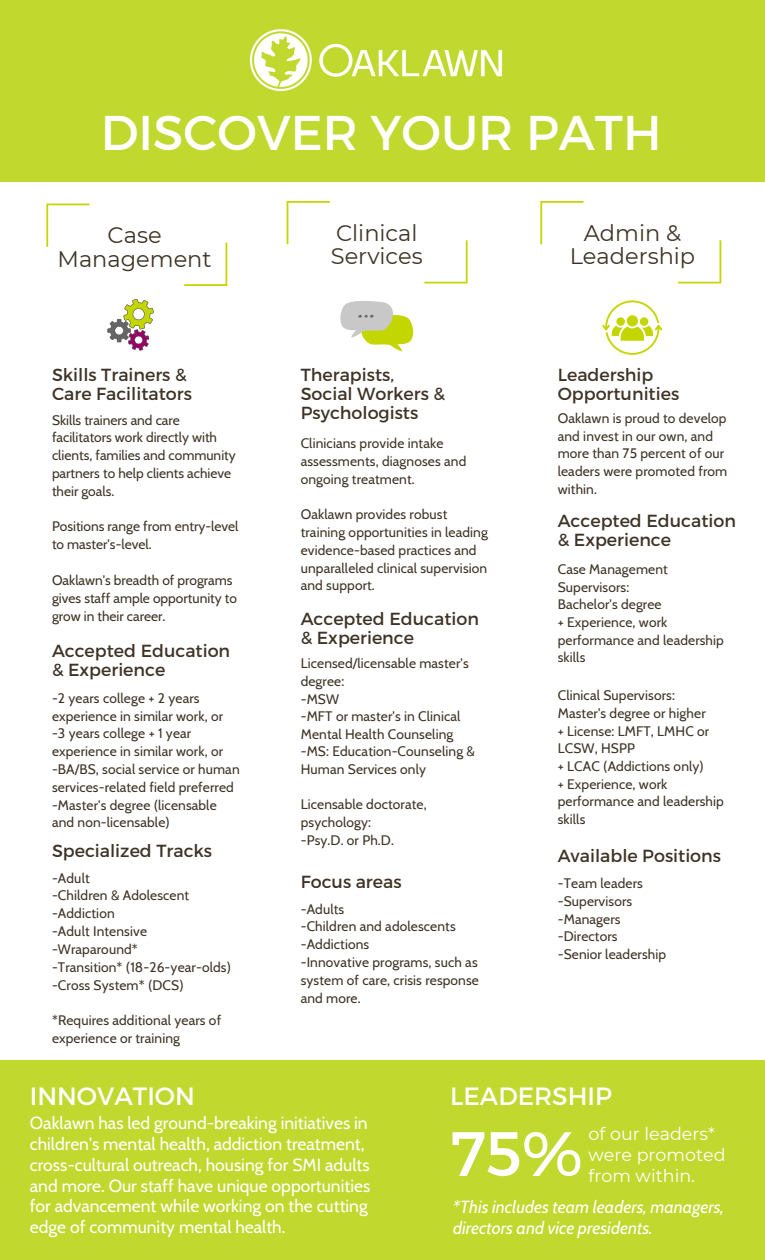
<style>
.page{position:relative;width:765px;height:1260px;background:#fff}
.page>*{position:absolute;margin:0;border:0;box-sizing:border-box;transform-origin:0 0}
.t1{font:62.5px "Montserrat";color:#fff}
.t2{font:48.75px "Montserrat";color:#fff}
.t3{font:25px "Montserrat";color:#fff}
.t4{font:22.5px/23.4px "Montserrat";color:#3e3326;text-align:center}
.t5{font:17.5px/20.8px "Cabin";color:#fff}
.t6{font:17.5px/18.9px "Montserrat";color:#3e3326}
.t7{font:italic 17.5px/20.8px "Cabin";color:#fff}
.t8{font:17.5px "Montserrat";color:#fff}
.t9{font:13.75px/17.8px "Cabin";letter-spacing:.01em;color:#3e3326}
</style>
<div class="page">
<div style="left:0;top:0;width:765px;height:181px;background:#c1d82e"></div>
<svg style="left:340px;top:301px;width:74px;height:51px"></svg>
<svg style="left:107px;top:299px;width:47px;height:52px"></svg>
<svg style="left:46px;top:204px;width:44px;height:43px"></svg>
<svg style="left:184px;top:243px;width:43px;height:43px"></svg>
<svg style="left:287px;top:201px;width:43px;height:43px"></svg>
<svg style="left:424px;top:240px;width:44px;height:44px"></svg>
<svg style="left:540px;top:201px;width:44px;height:43px"></svg>
<svg style="left:678px;top:240px;width:43px;height:44px"></svg>
<svg style="left:602px;top:300px;width:60px;height:55px"></svg>
<div style="left:0;top:1060px;width:765px;height:200px;background:#c1d82e"></div>
<p class="t2" style="left:101px;top:101px;width:562px">DISCOVER YOUR PATH</p>
<p class="t4" style="left:58px;top:224px;width:156px">Case<br>Management</p>
<p class="t4" style="left:331px;top:221px;width:93px;text-align:left">Clinical<br>Services</p>
<p class="t4" style="left:570px;top:221px;width:127px">Admin &amp;<br>Leadership</p>
<p class="t6" style="left:52px;top:365px;width:141px">Skills Trainers &amp;<br>Care Facilitators</p>
<p class="t9" style="left:52px;top:411px;width:185px">Skills trainers and care facilitators work directly with clients, families and community partners to help clients achieve their goals.</p>
<p class="t9" style="left:52px;top:518px;width:188px">Positions range from entry-level to master's-level.</p>
<p class="t9" style="left:52px;top:571px;width:187px">Oaklawn's breadth of programs gives staff ample opportunity to grow in their career.</p>
<p class="t6" style="left:52px;top:640px;width:180px">Accepted Education &amp; Experience</p>
<p class="t9" style="left:52px;top:689px;width:173px">-2 years college + 2 years experience in similar work, or</p>
<p class="t9" style="left:52px;top:725px;width:173px">-3 years college + 1 year experience in similar work, or</p>
<p class="t9" style="left:52px;top:760px;width:189px">-BA/BS, social service or human services-related field preferred</p>
<p class="t9" style="left:52px;top:796px;width:166px">-Master's degree (licensable and non-licensable)</p>
<p class="t6" style="left:52px;top:840px;width:162px">Specialized Tracks</p>
<p class="t9" style="left:52px;top:869px;width:39px">-Adult</p>
<p class="t9" style="left:52px;top:887px;width:139px">-Children &amp; Adolescent</p>
<p class="t9" style="left:52px;top:904px;width:64px">-Addiction</p>
<p class="t9" style="left:52px;top:922px;width:97px">-Adult Intensive</p>
<p class="t9" style="left:52px;top:940px;width:87px">-Wraparound*</p>
<p class="t9" style="left:52px;top:958px;width:181px">-Transition* (18-26-year-olds)</p>
<p class="t9" style="left:52px;top:976px;width:133px">-Cross System* (DCS)</p>
<p class="t9" style="left:52px;top:1011px;width:171px">*Requires additional years of experience or training</p>
<p class="t6" style="left:301px;top:365px;width:95px">Therapists,</p>
<p class="t6" style="left:301px;top:384px;width:146px">Social Workers &amp;<br>Psychologists</p>
<p class="t9" style="left:301px;top:434px;width:167px">Clinicians provide intake assessments, diagnoses and ongoing treatment.</p>
<p class="t9" style="left:301px;top:505px;width:189px">Oaklawn provides robust training opportunities in leading evidence-based practices and unparalleled clinical supervision and support.</p>
<p class="t6" style="left:301px;top:608px;width:180px">Accepted Education &amp; Experience</p>
<p class="t9" style="left:301px;top:655px;width:170px">Licensed/licensable master's degree:</p>
<p class="t9" style="left:301px;top:690px;width:40px">-MSW</p>
<p class="t9" style="left:301px;top:707px;width:161px">-MFT or master's in Clinical<br>Mental Health Counseling</p>
<p class="t9" style="left:301px;top:743px;width:176px">-MS: Education-Counseling &amp;<br>Human Services only</p>
<p class="t9" style="left:301px;top:796px;width:127px">Licensable doctorate, psychology:</p>
<p class="t9" style="left:301px;top:831px;width:95px">-Psy.D. or Ph.D.</p>
<p class="t6" style="left:301px;top:871px;width:102px">Focus areas</p>
<p class="t9" style="left:301px;top:900px;width:45px">-Adults</p>
<p class="t9" style="left:301px;top:918px;width:156px">-Children and adolescents</p>
<p class="t9" style="left:301px;top:935px;width:70px">-Addictions</p>
<p class="t9" style="left:301px;top:953px;width:180px;text-align:justify">-Innovative programs, such as system of care, crisis response and more.</p>
<p class="t6" style="left:558px;top:365px;width:123px">Leadership<br>Opportunities</p>
<p class="t9" style="left:558px;top:409px;width:171px">Oaklawn is proud to develop and invest in our own, and more than 75 percent of our leaders were promoted from within.</p>
<p class="t6" style="left:558px;top:511px;width:180px">Accepted Education &amp; Experience</p>
<p class="t9" style="left:558px;top:560px;width:112px">Case Management<br>Supervisors:</p>
<p class="t9" style="left:558px;top:595px;width:105px">Bachelor's degree</p>
<p class="t9" style="left:558px;top:613px;width:168px">+ Experience, work performance and leadership skills</p>
<p class="t9" style="left:558px;top:687px;width:119px">Clinical Supervisors:</p>
<p class="t9" style="left:558px;top:704px;width:149px">Master's degree or higher</p>
<p class="t9" style="left:558px;top:722px;width:153px">+ License: LMFT, LMHC or<br>LCSW, HSPP</p>
<p class="t9" style="left:558px;top:757px;width:148px">+ LCAC (Addictions only)</p>
<p class="t9" style="left:558px;top:775px;width:168px">+ Experience, work performance and leadership skills</p>
<p class="t6" style="left:558px;top:845px;width:165px">Available Positions</p>
<p class="t9" style="left:558px;top:874px;width:87px">-Team leaders</p>
<p class="t9" style="left:558px;top:892px;width:76px">-Supervisors</p>
<p class="t9" style="left:558px;top:910px;width:64px">-Managers</p>
<p class="t9" style="left:558px;top:928px;width:61px">-Directors</p>
<p class="t9" style="left:558px;top:945px;width:110px">-Senior leadership</p>
<p class="t3" style="left:30px;top:1079px;width:167px">INNOVATION</p>
<p class="t5" style="left:30px;top:1113px;width:342px">Oaklawn has led ground-breaking initiatives in children's mental health, addiction treatment, cross-cultural outreach, housing for SMI adults and more. Our staff have unique opportunities for advancement while working on the cutting edge of community mental health.</p>
<p class="t3" style="left:450px;top:1079px;width:163px">LEADERSHIP</p>
<p class="t8" style="left:589px;top:1123px;width:128px">of our leaders*</p>
<p class="t8" style="left:589px;top:1144px;width:139px">were promoted</p>
<p class="t8" style="left:589px;top:1165px;width:108px">from within.</p>
<p class="t7" style="left:453px;top:1197px;width:272px">*This includes team leaders, managers, directors and vice presidents.</p>
<p class="t1" style="left:450px;top:1113px;width:134px">75%</p>
</div>
